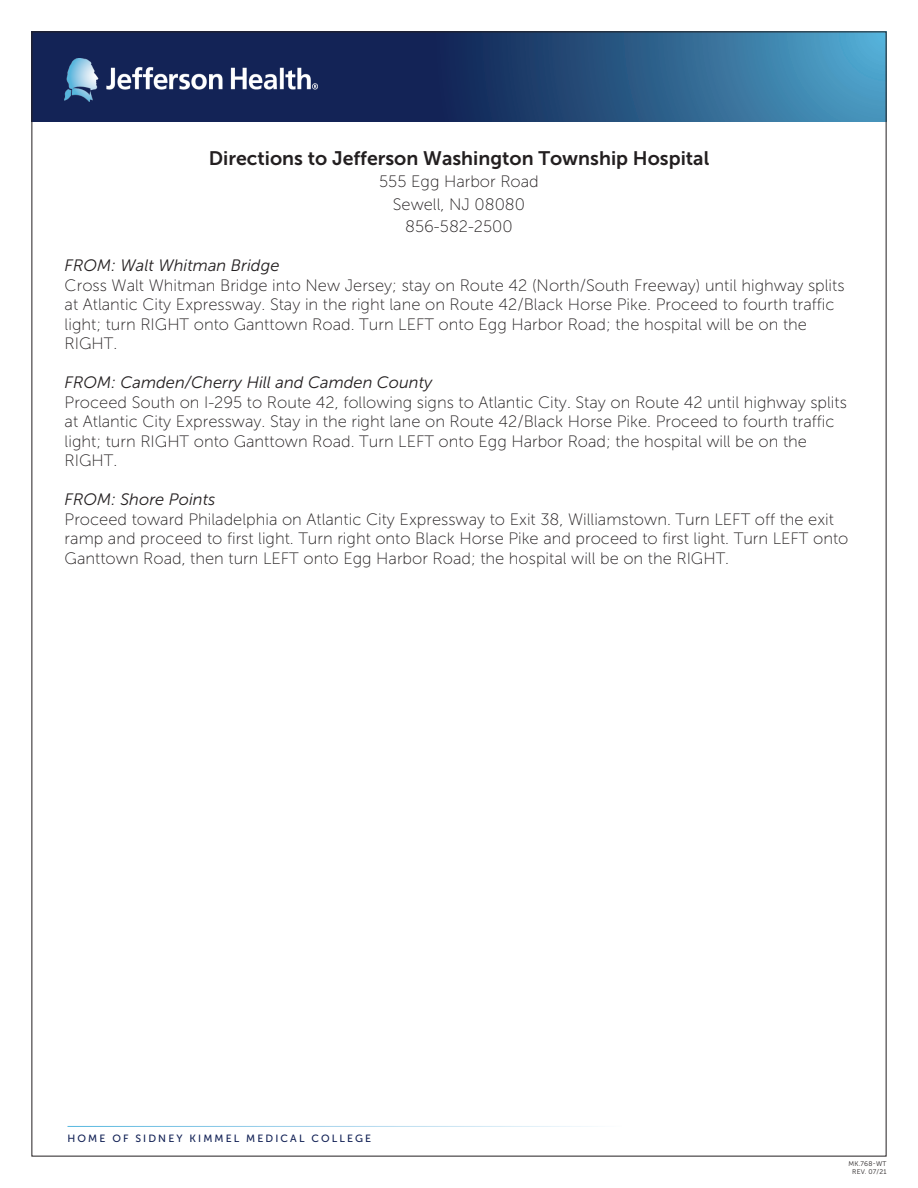
<style>
.page{position:relative;width:918px;height:1188px;background:#fff}
.page>*{position:absolute;margin:0;border:0;box-sizing:border-box;transform-origin:0 0}
.t1{font:19.5px "Museo Sans 700";color:#231f20}
.t2{font:16.5px/19.5px "Museo Sans 100";color:#231f20}
.t3{font:italic 16.5px "Museo Sans 300";color:#231f20}
.t4{font:10.5px "Museo Sans 500";letter-spacing:.2em;color:#132256}
.t5{font:6.75px "Museo Sans 300";letter-spacing:.025em;color:#231f20}
</style>
<div class="page">
<svg style="left:34px;top:34px;width:850px;height:88px;background:#244a78"></svg>
<img style="left:64px;top:58px;width:254px;height:44px">
<p class="t1" style="left:209px;top:147px;width:502px">Directions to Jefferson Washington Township Hospital</p>
<p class="t2" style="left:379px;top:172px;width:161px">555 Egg Harbor Road</p>
<p class="t2" style="left:393px;top:194px;width:134px">Sewell, NJ 08080</p>
<p class="t2" style="left:405px;top:217px;width:109px">856-582-2500</p>
<p class="t3" style="left:65px;top:257px;width:216px">FROM: Walt Whitman Bridge</p>
<p class="t2" style="left:65px;top:275px;width:781px">Cross Walt Whitman Bridge into New Jersey; stay on Route 42 (North/South Freeway) until highway splits at Atlantic City Expressway. Stay in the right lane on Route 42/Black Horse Pike. Proceed to fourth traffic light; turn RIGHT onto Ganttown Road. Turn LEFT onto Egg Harbor Road; the hospital will be on the RIGHT.</p>
<p class="t3" style="left:65px;top:374px;width:369px">FROM: Camden/Cherry Hill and Camden County</p>
<p class="t2" style="left:65px;top:392px;width:784px">Proceed South on I-295 to Route 42, following signs to Atlantic City. Stay on Route 42 until highway splits at Atlantic City Expressway. Stay in the right lane on Route 42/Black Horse Pike. Proceed to fourth traffic light; turn RIGHT onto Ganttown Road. Turn LEFT onto Egg Harbor Road; the hospital will be on the RIGHT.</p>
<p class="t3" style="left:65px;top:491px;width:152px">FROM: Shore Points</p>
<p class="t2" style="left:65px;top:509px;width:785px">Proceed toward Philadelphia on Atlantic City Expressway to Exit 38, Williamstown. Turn LEFT off the exit ramp and proceed to first light. Turn right onto Black Horse Pike and proceed to first light. Turn LEFT onto<br>Ganttown Road, then turn LEFT onto Egg Harbor Road; the hospital will be on the RIGHT.</p>
<p class="t4" style="left:68px;top:1132px;width:305px">HOME OF SIDNEY KIMMEL MEDICAL COLLEGE</p>
<p class="t5" style="left:849px;top:1160px;width:39px">MK.768-WT</p>
<p class="t5" style="left:852px;top:1168px;width:36px">REV. 07/21</p>
</div>
